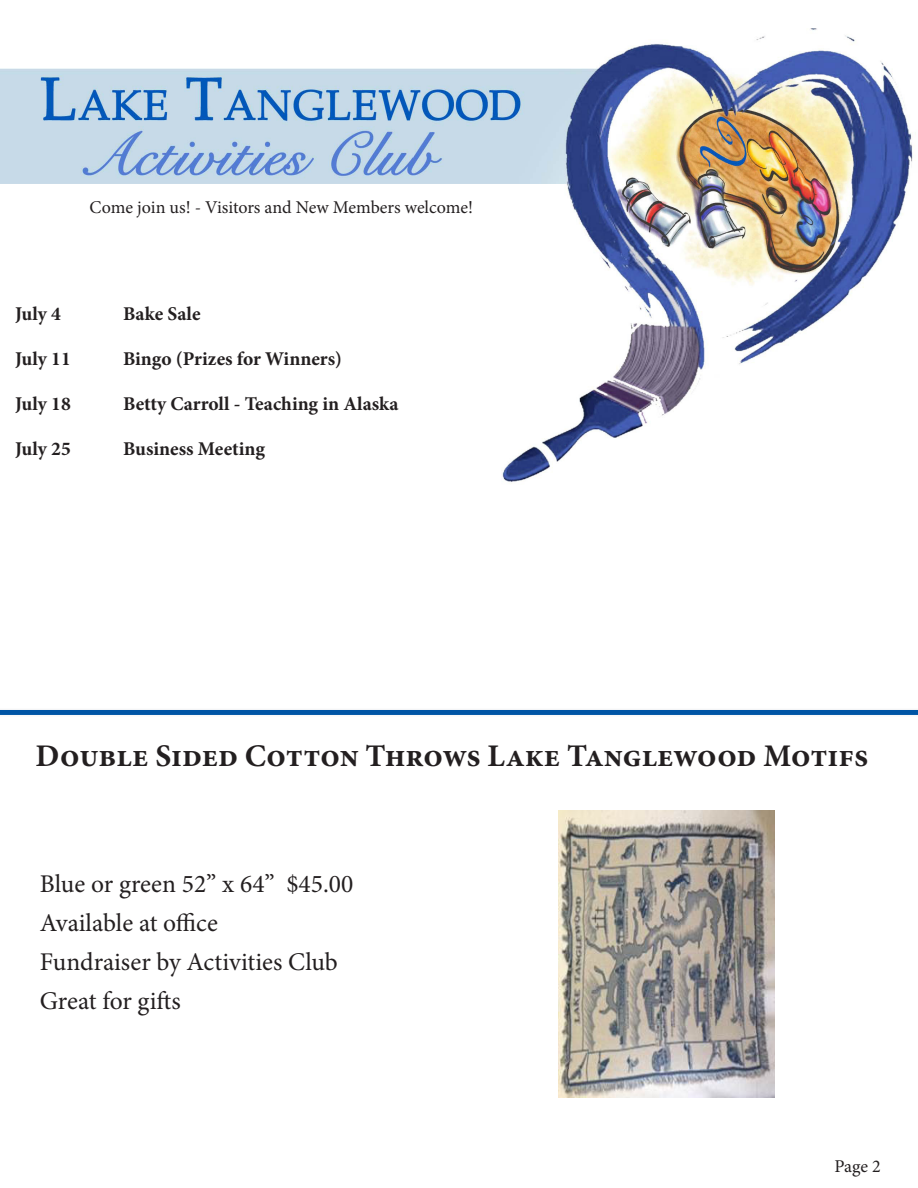
<style>
.page{position:relative;width:918px;height:1188px;background:#fff}
.page>*{position:absolute;margin:0;border:0;box-sizing:border-box;transform-origin:0 0}
.t1{font:700 31.5px "Minion Pro";color:#231f20}
.t2{font:25.5px "Minion Pro";color:#231f20}
.t3{font:700 19.5px "Minion Pro";letter-spacing:-.005em;color:#231f20}
.t4{font:18px "Minion Pro";letter-spacing:-.005em;color:#231f20}
</style>
<div class="page">
<img style="left:0;top:29px;width:913px;height:453px">
<svg style="left:0;top:709px;width:918px;height:6px"></svg>
<img style="left:558px;top:810px;width:216px;height:288px">
<p class="t4" style="left:90px;top:195px;width:385px">Come join us! - Visitors and New Members welcome!</p>
<p class="t3" style="left:15px;top:300px;width:47px">July 4</p>
<p class="t3" style="left:123px;top:300px;width:79px">Bake Sale</p>
<p class="t3" style="left:15px;top:345px;width:57px">July 11</p>
<p class="t3" style="left:123px;top:345px;width:221px">Bingo (Prizes for Winners)</p>
<p class="t3" style="left:15px;top:390px;width:57px">July 18</p>
<p class="t3" style="left:123px;top:390px;width:277px">Betty Carroll - Teaching in Alaska</p>
<p class="t3" style="left:15px;top:435px;width:57px">July 25</p>
<p class="t3" style="left:123px;top:435px;width:143px">Business Meeting</p>
<p class="t1" style="left:36px;top:733px;width:834px">Double Sided Cotton Throws Lake Tanglewood Motifs</p>
<p class="t2" style="left:40px;top:866px;width:315px">Blue or green 52” x 64” $45.00</p>
<p class="t2" style="left:40px;top:905px;width:179px">Available at office</p>
<p class="t2" style="left:40px;top:944px;width:299px">Fundraiser by Activities Club</p>
<p class="t2" style="left:40px;top:983px;width:142px">Great for gifts</p>
<p class="t4" style="left:835px;top:1154px;width:48px">Page 2</p>
</div>
